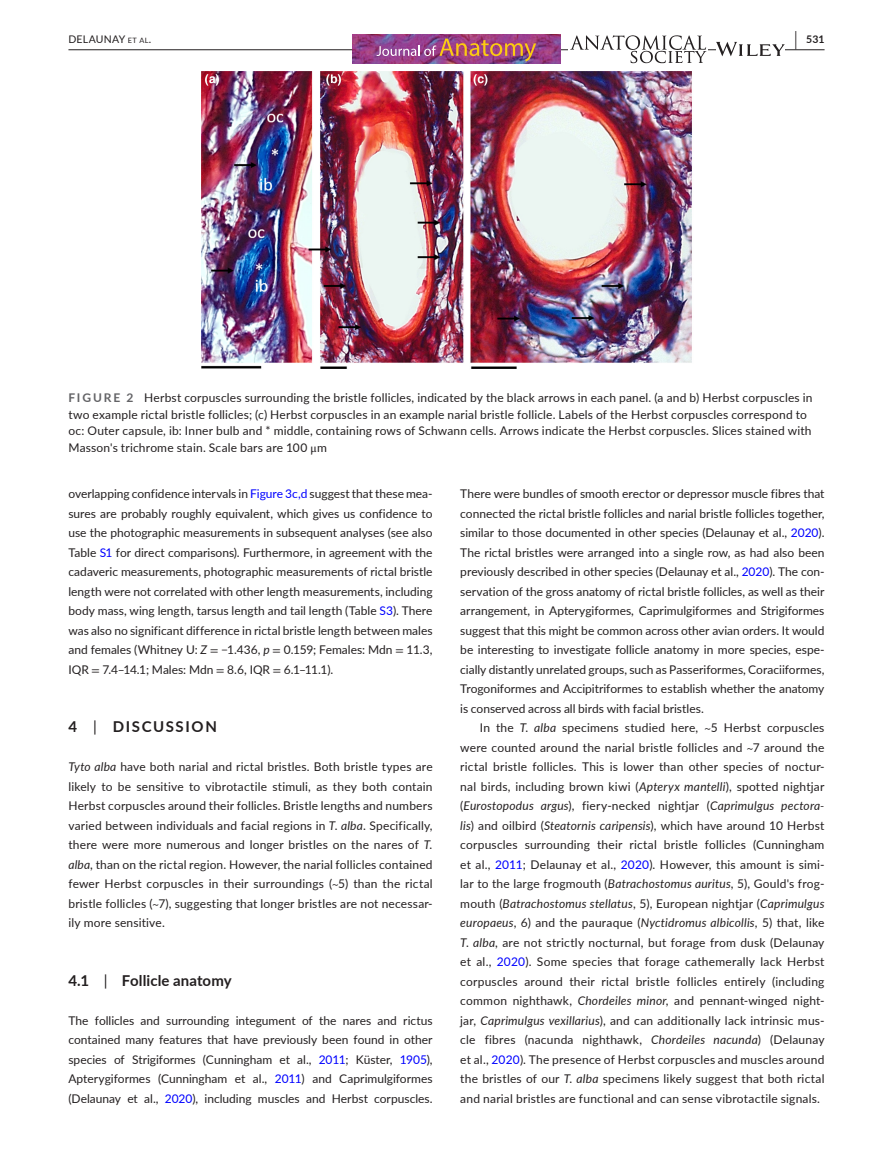
<style>
.page{position:relative;width:893px;height:1174px;background:#fff}
.page>*{position:absolute;margin:0;border:0;box-sizing:border-box;transform-origin:0 0}
.t1{font:700 15px "Lato";letter-spacing:.01em;color:#231f20}
.t2{font:700 15px "Lato";letter-spacing:.11em;color:#231f20}
.t3{font:12px/19.5px "Lato";letter-spacing:.015em;color:#231f20;text-align:justify}
.t4{font:10.5px "Lato";letter-spacing:.02em;color:#231f20}
.t5{font:700 10.5px "Lato";color:#231f20}
.s1{font-size:7.35px}
.s2{font-style:inherit}
.s3{font-size:19.5px}
.s4{font-weight:700;color:#636366}
.s5{font-family:"STIX"}
.s6{color:#00f}
.s7{font-style:italic}
.s8{font-weight:400}
</style>
<div class="page">
<hr style="left:68px;top:49px;width:756px;height:1px;background:#231f20">
<img style="left:352px;top:34px;width:209px;height:30px">
<img style="left:376px;top:39px;width:160px;height:22px">
<img style="left:568px;top:35px;width:140px;height:29px">
<svg style="left:716px;top:42px;width:69px;height:14px"></svg>
<img style="left:201px;top:71px;width:491px;height:298px">
<p class="t4" style="left:68px;top:31px;width:84px">DELAUNAY <span class="s1">et al</span><span class="s2">.</span></p>
<p class="t5" style="left:795px;top:31px;width:31px"><span class="s3">|</span> 531</p>
<p class="t3" style="left:68px;top:389px;width:746px;line-height:16.5px;text-align:left"><span class="s4">FIGURE 2</span> Herbst corpuscles surrounding the bristle follicles, indicated by the black arrows in each panel. (a and b) Herbst corpuscles in two example rictal bristle follicles; (c) Herbst corpuscles in an example narial bristle follicle. Labels of the Herbst corpuscles correspond to oc: Outer capsule, ib: Inner bulb and * middle, containing rows of Schwann cells. Arrows indicate the Herbst corpuscles. Slices stained with Masson's trichrome stain. Scale bars are 100 <span class="s5">μ</span>m</p>
<p class="t3" style="left:68px;top:483px;width:366px">overlapping confidence intervals in <span class="s6">Figure 3c,d</span> suggest that these mea&shy;sures are probably roughly equivalent, which gives us confidence to use the photographic measurements in subsequent analyses (see also Table <span class="s6">S1</span> for direct comparisons). Furthermore, in agreement with the cadaveric measurements, photographic measurements of rictal bristle length were not correlated with other length measurements, including body mass, wing length, tarsus length and tail length (Table <span class="s6">S3</span>). There was also no significant difference in rictal bristle length between males and females (Whitney U: <span class="s7">Z</span> <span class="s5">=</span> −1.436, <span class="s7">p</span> <span class="s5">=</span> 0.159; Females: Mdn <span class="s5">=</span> 11.3, IQR <span class="s5">=</span> 7.4–14.1; Males: Mdn <span class="s5">=</span> 8.6, IQR <span class="s5">=</span> 6.1–11.1).</p>
<p class="t2" style="left:68px;top:716px;width:150px">4 <span class="s8">|</span> DISCUSSION</p>
<p class="t3" style="left:68px;top:756px;width:366px"><span class="s7">Tyto alba</span> have both narial and rictal bristles. Both bristle types are likely to be sensitive to vibrotactile stimuli, as they both contain Herbst corpuscles around their follicles. Bristle lengths and numbers varied between individuals and facial regions in <span class="s7">T. alba</span>. Specifically, there were more numerous and longer bristles on the nares of <span class="s7">T. alba</span>, than on the rictal region. However, the narial follicles contained fewer Herbst corpuscles in their surroundings (<span class="s5">~</span>5) than the rictal bristle follicles (<span class="s5">~</span>7), suggesting that longer bristles are not necessar&shy;ily more sensitive.</p>
<p class="t1" style="left:68px;top:969px;width:165px">4.1 <span class="s8">|</span> Follicle anatomy</p>
<p class="t3" style="left:68px;top:1010px;width:366px">The follicles and surrounding integument of the nares and rictus contained many features that have previously been found in other species of Strigiformes (Cunningham et al., <span class="s6">2011</span>; Küster, <span class="s6">1905</span>), Apterygiformes (Cunningham et al., <span class="s6">2011</span>) and Caprimulgiformes (Delaunay et al., <span class="s6">2020</span>), including muscles and Herbst corpuscles.</p>
<p class="t3" style="left:460px;top:483px;width:366px">There were bundles of smooth erector or depressor muscle fibres that connected the rictal bristle follicles and narial bristle follicles together, similar to those documented in other species (Delaunay et al., <span class="s6">2020</span>).<br>The rictal bristles were arranged into a single row, as had also been previously described in other species (Delaunay et al., <span class="s6">2020</span>). The con&shy;servation of the gross anatomy of rictal bristle follicles, as well as their arrangement, in Apterygiformes, Caprimulgiformes and Strigiformes suggest that this might be common across other avian orders. It would be interesting to investigate follicle anatomy in more species, espe&shy;cially distantly unrelated groups, such as Passeriformes, Coraciiformes, Trogoniformes and Accipitriformes to establish whether the anatomy is conserved across all birds with facial bristles.</p>
<p class="t3" style="left:460px;top:717px;width:366px;text-indent:20px">In the <span class="s7">T. alba</span> specimens studied here, <span class="s5">~</span>5 Herbst corpuscles were counted around the narial bristle follicles and <span class="s5">~</span>7 around the rictal bristle follicles. This is lower than other species of noctur&shy;nal birds, including brown kiwi (<span class="s7">Apteryx mantelli</span>), spotted nightjar (<span class="s7">Eurostopodus argus</span>), fiery-necked nightjar (<span class="s7">Caprimulgus pectora&shy;lis</span>) and oilbird (<span class="s7">Steatornis caripensis</span>), which have around 10 Herbst corpuscles surrounding their rictal bristle follicles (Cunningham et al., <span class="s6">2011</span>; Delaunay et al., <span class="s6">2020</span>). However, this amount is simi&shy;lar to the large frogmouth (<span class="s7">Batrachostomus auritus</span>, 5), Gould's frog&shy;mouth (<span class="s7">Batrachostomus stellatus</span>, 5), European nightjar (<span class="s7">Caprimulgus europaeus</span>, 6) and the pauraque (<span class="s7">Nyctidromus albicollis</span>, 5) that, like <span class="s7">T. alba</span>, are not strictly nocturnal, but forage from dusk (Delaunay et al., <span class="s6">2020</span>). Some species that forage cathemerally lack Herbst corpuscles around their rictal bristle follicles entirely (including common nighthawk, <span class="s7">Chordeiles minor</span>, and pennant-winged night&shy;jar, <span class="s7">Caprimulgus vexillarius</span>), and can additionally lack intrinsic mus&shy;cle fibres (nacunda nighthawk, <span class="s7">Chordeiles nacunda</span>) (Delaunay et al., <span class="s6">2020</span>). The presence of Herbst corpuscles and muscles around the bristles of our <span class="s7">T. alba</span> specimens likely suggest that both rictal and narial bristles are functional and can sense vibrotactile signals.</p>
</div>
